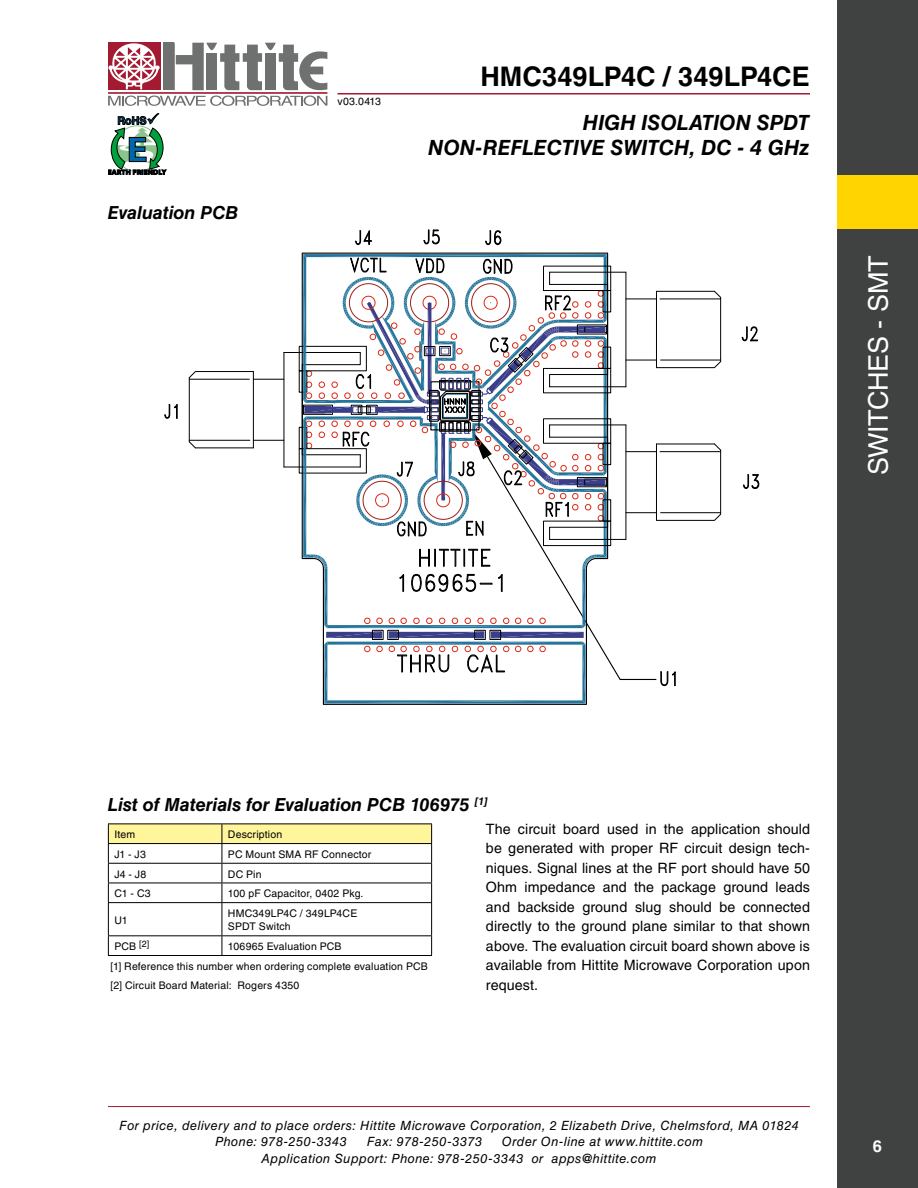
<style>
.page{position:relative;width:918px;height:1188px;background:#fff}
.page>*{position:absolute;margin:0;border:0;box-sizing:border-box;transform-origin:0 0}
.t1{font:700 27px "Helvetica LT Std";letter-spacing:.005em;color:#000}
.t2{font:27px "Helvetica LT Std";letter-spacing:-.015em;color:#fff}
.t3{font:italic 700 21px/25.2px "Helvetica LT Std";color:#000;text-align:right}
.t4{font:italic 700 18px "Helvetica LT Std";letter-spacing:-.005em;color:#000}
.t5{font:700 16.5px "Helvetica LT Std";color:#fff}
.t6{font:14.25px/19.5px "Helvetica LT Std";letter-spacing:.005em;color:#000;text-align:justify}
.t7{font:italic 12.75px/16.5px "Helvetica LT Std";letter-spacing:.035em;color:#000}
.t8{font:10.5px/19.6px "Helvetica LT Std";letter-spacing:.015em;color:#000}
</style>
<div class="page">
<hr style="left:108px;top:1106px;width:702px;height:1px;background:#a31b33">
<div style="left:163px;top:43px;width:11px;height:47px;background:#6f7070"></div>
<div style="left:108px;top:43px;width:52px;height:47px;background:#a31b33"></div>
<hr style="left:108px;top:92px;width:219px;height:2px;background:#a31b33">
<svg style="left:176px;top:43px;width:151px;height:47px"></svg>
<svg style="left:108px;top:96px;width:219px;height:10px"></svg>
<svg style="left:108px;top:43px;width:52px;height:46px"></svg>
<hr style="left:338px;top:93px;width:472px;height:1px;background:#a31b33">
<svg style="left:108px;top:113px;width:58px;height:62px"></svg>
<div style="left:837px;top:0;width:81px;height:1188px;background:#404141"></div>
<div style="left:837px;top:175px;width:81px;height:54px;background:#ffd400"></div>
<hr style="left:108px;top:823px;width:114px;height:1px;background:#000">
<hr style="left:222px;top:823px;width:210px;height:1px;background:#000">
<svg style="left:108px;top:824px;width:324px;height:78px"></svg>
<hr style="left:108px;top:902px;width:114px;height:1px;background:#000">
<hr style="left:108px;top:903px;width:1px;height:32px;background:#000">
<hr style="left:222px;top:902px;width:210px;height:1px;background:#000">
<hr style="left:222px;top:903px;width:1px;height:32px;background:#000">
<hr style="left:431px;top:903px;width:1px;height:32px;background:#000">
<hr style="left:108px;top:935px;width:114px;height:1px;background:#000">
<svg style="left:108px;top:936px;width:1px;height:19px"></svg>
<hr style="left:222px;top:935px;width:210px;height:1px;background:#000">
<svg style="left:222px;top:936px;width:1px;height:19px"></svg>
<svg style="left:431px;top:936px;width:1px;height:19px"></svg>
<hr style="left:108px;top:955px;width:114px;height:1px;background:#000">
<hr style="left:222px;top:955px;width:210px;height:1px;background:#000">
<hr style="left:284px;top:467px;width:76px;height:1px;background:#000">
<hr style="left:284px;top:352px;width:76px;height:1px;background:#000">
<hr style="left:189px;top:378px;width:1px;height:64px;background:#000">
<hr style="left:253px;top:372px;width:1px;height:76px;background:#000">
<hr style="left:284px;top:352px;width:1px;height:115px;background:#000">
<hr style="left:253px;top:379px;width:31px;height:1px;background:#000">
<hr style="left:189px;top:379px;width:60px;height:1px;background:#000">
<svg style="left:188px;top:371px;width:66px;height:8px"></svg>
<hr style="left:253px;top:440px;width:31px;height:1px;background:#000">
<svg style="left:188px;top:441px;width:8px;height:8px"></svg>
<hr style="left:189px;top:440px;width:61px;height:1px;background:#000">
<hr style="left:195px;top:447px;width:58px;height:1px;background:#000">
<svg style="left:164px;top:403px;width:14px;height:16px"></svg>
<svg style="left:355px;top:230px;width:17px;height:15px"></svg>
<svg style="left:423px;top:230px;width:17px;height:15px"></svg>
<svg style="left:743px;top:474px;width:16px;height:15px"></svg>
<svg style="left:741px;top:326px;width:17px;height:16px"></svg>
<svg style="left:485px;top:230px;width:17px;height:16px"></svg>
<svg style="left:301px;top:254px;width:421px;height:449px"></svg>
<p class="t4" style="left:108px;top:205px;width:132px">Evaluation PCB</p>
<p class="t8" style="left:338px;top:92px;width:45px">v03.0413</p>
<h1 class="t1" style="left:480px;top:61px;width:331px">HMC349LP4C / 349LP4CE</h1>
<h2 class="t3" style="left:428px;top:111px;width:383px">HIGH ISOLATION SPDT<br>NON-REFLECTIVE SWITCH, DC - 4 GHz</h2>
<h1 class="t2" style="left:868px;top:475px;width:221px;rotate:-90deg">SWITCHES - SMT</h1>
<p class="t4" style="left:108px;top:798px;width:381px">List of Materials for Evaluation PCB 106975 <sup>[1]</sup></p>
<p class="t8" style="left:114px;top:826px;width:22px">Item</p>
<p class="t8" style="left:228px;top:826px;width:56px">Description</p>
<p class="t8" style="left:114px;top:845px;width:33px">J1 - J3</p>
<p class="t8" style="left:228px;top:845px;width:145px">PC Mount SMA RF Connector</p>
<p class="t8" style="left:114px;top:865px;width:33px">J4 - J8</p>
<p class="t8" style="left:228px;top:865px;width:35px">DC Pin</p>
<p class="t8" style="left:114px;top:885px;width:38px">C1 - C3</p>
<p class="t8" style="left:228px;top:885px;width:137px">100 pF Capacitor, 0402 Pkg.</p>
<p class="t8" style="left:114px;top:911px;width:15px">U1</p>
<p class="t8" style="left:228px;top:907px;width:131px;line-height:13.5px">HMC349LP4C / 349LP4CE<br>SPDT Switch</p>
<p class="t8" style="left:114px;top:938px;width:36px">PCB <sup>[2]</sup></p>
<p class="t6" style="left:486px;top:820px;width:326px">The circuit board used in the application should be generated with proper RF circuit design tech&shy;niques. Signal lines at the RF port should have 50<br>Ohm impedance and the package ground leads and backside ground slug should be connected directly to the ground plane similar to that shown above. The evaluation circuit board shown above is available from Hittite Microwave Corporation upon request.</p>
<p class="t8" style="left:111px;top:938px;width:319px;text-indent:117px">106965 Evaluation PCB<br>[1] Reference this number when ordering complete evaluation PCB [2] Circuit Board Material: Rogers 4350</p>
<p class="t7" style="left:215px;top:1118px;width:585px;text-indent:-96px">For price, delivery and to place orders: Hittite Microwave Corporation, 2 Elizabeth Drive, Chelmsford, MA 01824<br>Phone: 978-250-3343</p>
<p class="t7" style="left:262px;top:1135px;width:443px;text-indent:240px">Order On-line at www.hittite.com<br>Application Support: Phone: 978-250-3343 or apps@hittite.com</p>
<p class="t7" style="left:367px;top:1135px;width:117px">Fax: 978-250-3373</p>
<p class="t5" style="left:873px;top:1137px;width:11px">6</p>
</div>
